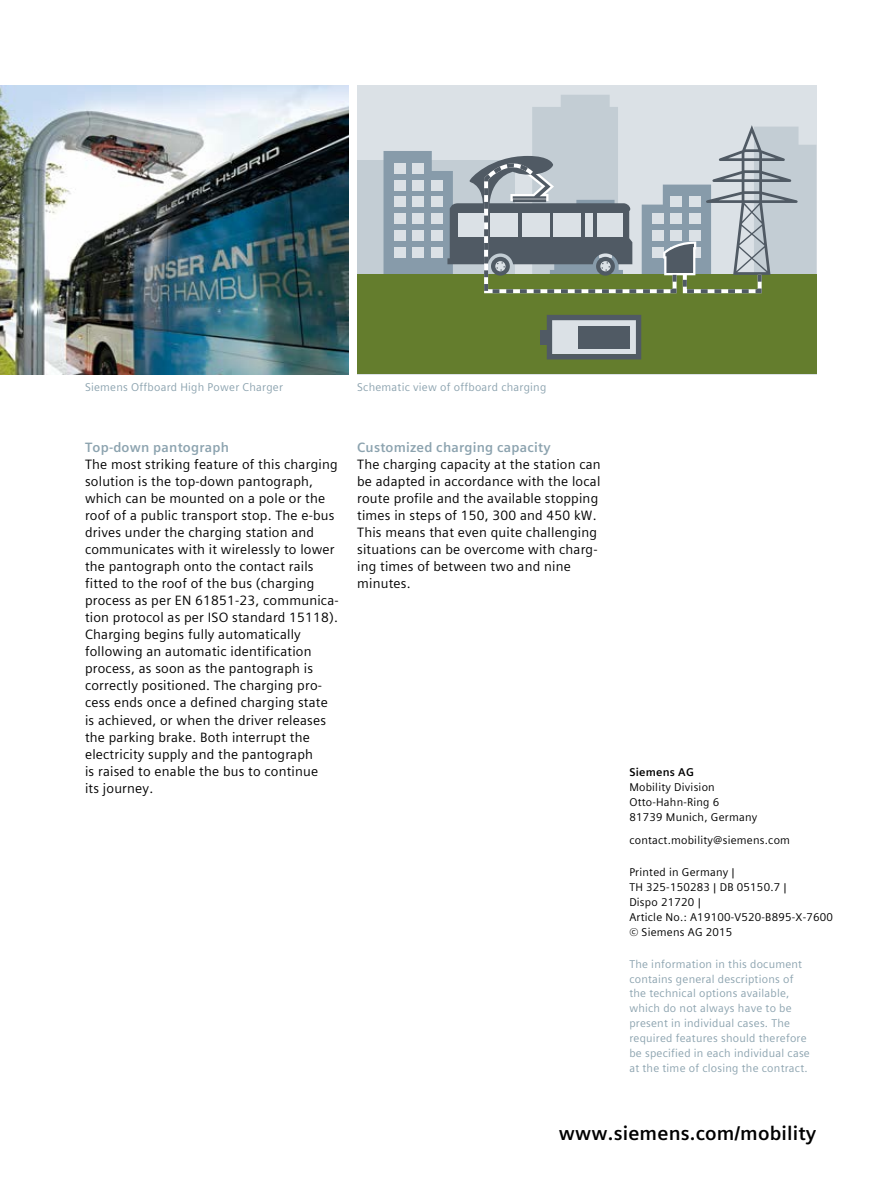
<style>
.page{position:relative;width:893px;height:1191px;background:#fff}
.page>*{position:absolute;margin:0;border:0;box-sizing:border-box;transform-origin:0 0}
.t1{font:700 19.5px "Siemens Sans Global";letter-spacing:.01em;color:#000}
.t2{font:13.5px/17px "Siemens Sans Global";letter-spacing:.015em;color:#000}
.t3{font:700 13.5px "Siemens Sans Global";letter-spacing:.015em;color:#8ca3af}
.t4{font:11.25px/14.9px "Siemens Sans Global";letter-spacing:.02em;color:#8ca3af}
.t5{font:11.25px/14.9px "Siemens Sans Global";letter-spacing:.02em;color:#000}
.t6{font:700 11.25px "Siemens Sans Global";letter-spacing:.02em;color:#000}
</style>
<div class="page">
<img style="left:0;top:85px;width:349px;height:289px">
<div style="left:357px;top:85px;width:459px;height:289px;background:#dbe1e6"></div>
<div style="left:357px;top:160px;width:157px;height:116px;background:#c3cdd4"></div>
<div style="left:357px;top:274px;width:459px;height:100px;background:#647d2d"></div>
<svg style="left:547px;top:315px;width:94px;height:44px;background:#9ca4ab"></svg>
<div style="left:578px;top:326px;width:52px;height:22px;background:#505a64"></div>
<div style="left:540px;top:330px;width:9px;height:15px;background:#505a64"></div>
<svg style="left:383px;top:95px;width:433px;height:199px"></svg>
<p class="t4" style="left:85px;top:380px;width:199px">Siemens Offboard High Power Charger</p>
<p class="t4" style="left:357px;top:380px;width:191px">Schematic view of offboard charging</p>
<p class="t3" style="left:85px;top:437px;width:145px">Top-down pantograph</p>
<p class="t2" style="left:85px;top:456px;width:255px">The most striking feature of this charging solution is the top-down pantograph, which can be mounted on a pole or the roof of a public transport stop. The e-bus drives under the charging station and communicates with it wirelessly to lower the pantograph onto the contact rails fitted to the roof of the bus (charging process as per EN 61851-23, communica&shy;tion protocol as per ISO standard 15118).<br>Charging begins fully automatically following an automatic identification process, as soon as the pantograph is correctly positioned. The charging pro&shy;cess ends once a defined charging state is achieved, or when the driver releases the parking brake. Both interrupt the electricity supply and the pantograph<br>is raised to enable the bus to continue<br>its journey.</p>
<p class="t3" style="left:357px;top:437px;width:195px">Customized charging capacity</p>
<p class="t2" style="left:357px;top:456px;width:245px">The charging capacity at the station can be adapted in accordance with the local route profile and the available stopping times in steps of 150, 300 and 450 kW.<br>This means that even quite challenging situations can be overcome with charg&shy;ing times of between two and nine minutes.</p>
<p class="t6" style="left:629px;top:763px;width:66px">Siemens AG</p>
<p class="t5" style="left:629px;top:780px;width:129px">Mobility Division<br>Otto-Hahn-Ring 6<br>81739 Munich, Germany</p>
<p class="t5" style="left:629px;top:833px;width:162px">contact.mobility@siemens.com</p>
<p class="t5" style="left:629px;top:865px;width:205px">Printed in Germany |<br>TH 325-150283 | DB 05150.7 |<br>Dispo 21720 |<br>Article No.: A19100-V520-B895-X-7600 © Siemens AG 2015</p>
<p class="t4" style="left:629px;top:956px;width:182px">The information in this document contains general descriptions of the technical options available, which do not always have to be present in individual cases. The required features should therefore be specified in each individual case at the time of closing the contract.</p>
<h1 class="t1" style="left:559px;top:1118px;width:259px">www.siemens.com/mobility</h1>
</div>
